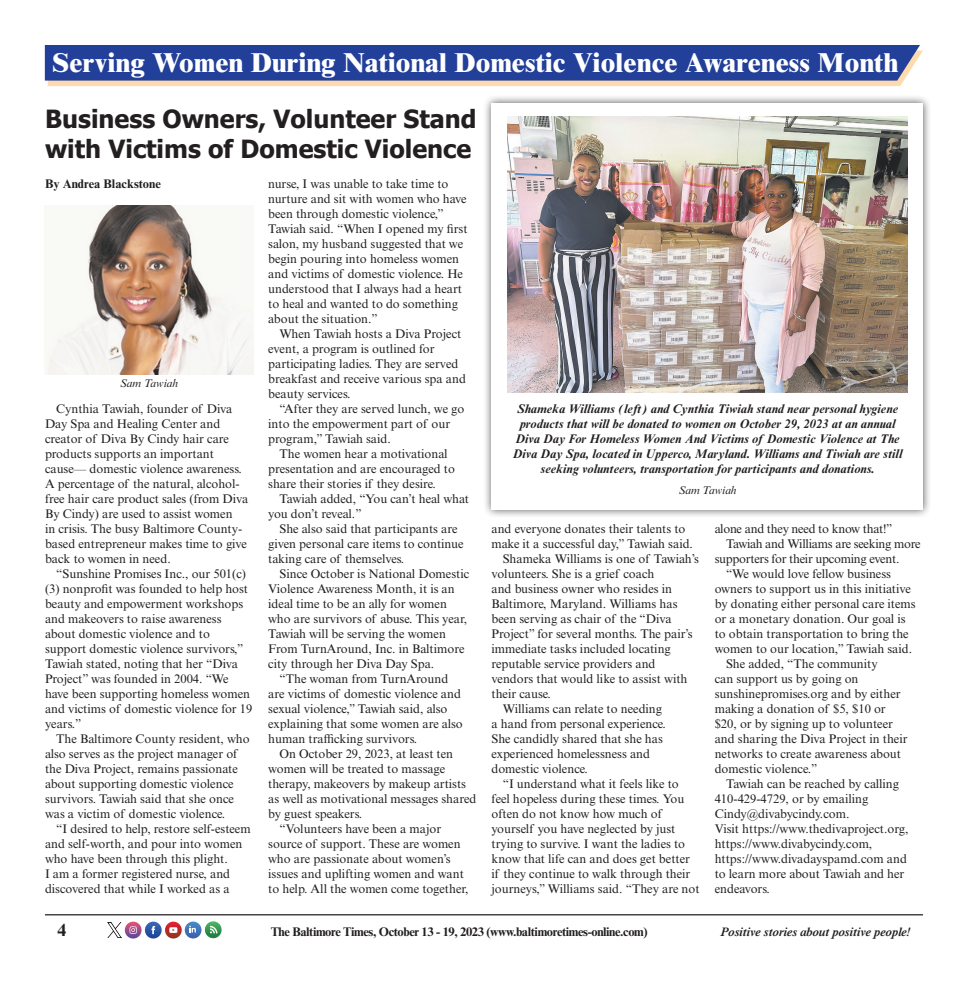
<style>
.page{position:relative;width:968px;height:990px;background:#fff}
.page>*{position:absolute;margin:0;border:0;box-sizing:border-box;transform-origin:0 0}
.Kicker{font:800 27.5px "Times NRMT Std";color:#fff}
.t1{font:700 25px/30px "Tahoma";color:#231f20}
.t2{font:700 17.5px "Times NRMT Std";color:#231f20}
.Body{font:12.5px/15px "Times NRMT Std";color:#231f20}
.t3{font:italic 700 12.5px/15px "Times NRMT Std";color:#231f20;text-align:center}
.Body-2{font:12.5px/15px "Times NRMT Std";letter-spacing:-.02em;color:#231f20}
.t4{font:700 12.5px "Times NRMT Std";letter-spacing:-.03em;color:#231f20}
.t5{font:italic 600 12.5px "Times NRMT Std";letter-spacing:-.03em;color:#231f20}
.t6{font:700 12.5px "Times NRMT Std";color:#231f20}
.Credit{font:italic 11.25px "Times NRMT Std";color:#231f20}
</style>
<div class="page">
<img style="left:205px;top:921px;width:17px;height:17px">
<svg style="left:210px;top:926px;width:7px;height:7px"></svg>
<img style="left:125px;top:922px;width:16px;height:17px">
<svg style="left:129px;top:926px;width:8px;height:8px"></svg>
<img style="left:145px;top:922px;width:17px;height:17px">
<svg style="left:151px;top:926px;width:4px;height:8px"></svg>
<img style="left:165px;top:922px;width:17px;height:17px">
<svg style="left:169px;top:927px;width:8px;height:6px"></svg>
<img style="left:185px;top:922px;width:16px;height:16px">
<svg style="left:189px;top:926px;width:7px;height:6px"></svg>
<img style="left:108px;top:923px;width:13px;height:14px">
<hr style="left:45px;top:914px;width:877px;height:1px;background:#231f20">
<svg style="left:45px;top:45px;width:877px;height:41px;background:#41559c"></svg>
<div style="left:482px;top:94px;width:449px;height:424px;background:#231f20;opacity:.75"></div>
<div style="left:491px;top:103px;width:431px;height:406px;background:#fff"></div>
<img style="left:507px;top:116px;width:400px;height:276px">
<img style="left:46px;top:205px;width:207px;height:170px">
<p class="Kicker" style="left:52px;top:46px;width:847px">Serving Women During National Domestic Violence Awareness Month</p>
<p class="t1" style="left:45px;top:102px;width:433px">Business Owners, Volunteer Stand with Victims of Domestic Violence</p>
<p class="t6" style="left:45px;top:176px;width:117px">By Andrea Blackstone</p>
<p class="Credit" style="left:120px;top:376px;width:59px">Sam Tawiah</p>
<p class="Body" style="left:45px;top:402px;width:205px;text-indent:11px">Cynthia Tawiah, founder of Diva Day Spa and Healing Center and creator of Diva By Cindy hair care products supports an important cause— domestic violence awareness.<br>A percentage of the natural, alcohol&shy;free hair care product sales (from Diva By Cindy) are used to assist women<br>in crisis. The busy Baltimore County&shy;based entrepreneur makes time to give back to women in need.</p>
<p class="Body" style="left:45px;top:567px;width:209px;text-indent:11px">“Sunshine Promises Inc., our 501(c) (3) nonprofit was founded to help host beauty and empowerment workshops and makeovers to raise awareness about domestic violence and to support domestic violence survivors,” Tawiah stated, noting that her “Diva Project” was founded in 2004. “We have been supporting homeless women and victims of domestic violence for 19 years.”</p>
<p class="Body" style="left:45px;top:732px;width:206px;text-indent:11px">The Baltimore County resident, who also serves as the project manager of the Diva Project, remains passionate about supporting domestic violence survivors. Tawiah said that she once was a victim of domestic violence.</p>
<p class="Body" style="left:45px;top:822px;width:207px;text-indent:11px">“I desired to help, restore self-esteem and self-worth, and pour into women who have been through this plight.<br>I am a former registered nurse, and discovered that while I worked as a</p>
<p class="Body" style="left:268px;top:177px;width:201px">nurse, I was unable to take time to nurture and sit with women who have been through domestic violence,” Tawiah said. “When I opened my first salon, my husband suggested that we begin pouring into homeless women and victims of domestic violence. He understood that I always had a heart to heal and wanted to do something about the situation.”</p>
<p class="Body" style="left:268px;top:327px;width:199px;text-indent:11px">When Tawiah hosts a Diva Project event, a program is outlined for participating ladies. They are served breakfast and receive various spa and beauty services.</p>
<p class="Body" style="left:268px;top:402px;width:198px;text-indent:11px">“After they are served lunch, we go into the empowerment part of our program,” Tawiah said.</p>
<p class="Body" style="left:268px;top:447px;width:188px;text-indent:11px">The women hear a motivational presentation and are encouraged to share their stories if they desire.</p>
<p class="Body" style="left:268px;top:492px;width:202px;text-indent:11px">Tawiah added, “You can’t heal what you don’t reveal.”</p>
<p class="Body" style="left:268px;top:522px;width:197px;text-indent:11px">She also said that participants are given personal care items to continue taking care of themselves.</p>
<p class="Body" style="left:268px;top:567px;width:202px;text-indent:11px">Since October is National Domestic Violence Awareness Month, it is an ideal time to be an ally for women who are survivors of abuse. This year, Tawiah will be serving the women From TurnAround, Inc. in Baltimore city through her Diva Day Spa.</p>
<p class="Body" style="left:268px;top:672px;width:196px;text-indent:11px">“The woman from TurnAround are victims of domestic violence and sexual violence,” Tawiah said, also explaining that some women are also human trafficking survivors.</p>
<p class="Body" style="left:268px;top:747px;width:210px;text-indent:11px">On October 29, 2023, at least ten women will be treated to massage therapy, makeovers by makeup artists as well as motivational messages shared by guest speakers.</p>
<p class="Body" style="left:268px;top:822px;width:202px;text-indent:11px">“Volunteers have been a major source of support. These are women who are passionate about women’s issues and uplifting women and want to help. All the women come together,</p>
<p class="t3" style="left:513px;top:401px;width:391px">Shameka Williams (left) and Cynthia Tiwiah stand near personal hygiene products that will be donated to women on October 29, 2023 at an annual Diva Day For Homeless Women And Victims of Domestic Violence at The Diva Day Spa, located in Upperco, Maryland. Williams and Tiwiah are still seeking volunteers, transportation for participants and donations.</p>
<p class="Credit" style="left:678px;top:484px;width:59px">Sam Tawiah</p>
<p class="Body" style="left:491px;top:522px;width:203px">and everyone donates their talents to make it a successful day,” Tawiah said.</p>
<p class="Body" style="left:491px;top:552px;width:209px;text-indent:11px">Shameka Williams is one of Tawiah’s volunteers. She is a grief coach<br>and business owner who resides in<br>Baltimore, Maryland. Williams has been serving as chair of the “Diva<br>Project” for several months. The pair’s immediate tasks included locating reputable service providers and vendors that would like to assist with their cause.</p>
<p class="Body" style="left:491px;top:702px;width:176px;text-indent:11px">Williams can relate to needing a hand from personal experience.<br>She candidly shared that she has experienced homelessness and domestic violence.</p>
<p class="Body" style="left:491px;top:777px;width:209px;text-indent:11px">“I understand what it feels like to feel hopeless during these times. You often do not know how much of yourself you have neglected by just trying to survive. I want the ladies to know that life can and does get better if they continue to walk through their journeys,” Williams said. “They are not</p>
<p class="Body-2" style="left:714px;top:522px;width:179px">alone and they need to know that!”</p>
<p class="Body-2" style="left:714px;top:537px;width:207px;text-indent:11px">Tawiah and Williams are seeking more supporters for their upcoming event.</p>
<p class="Body" style="left:714px;top:567px;width:202px;text-indent:11px">“We would love fellow business owners to support us in this initiative by donating either personal care items or a monetary donation. Our goal is to obtain transportation to bring the women to our location,” Tawiah said.</p>
<p class="Body" style="left:714px;top:657px;width:194px;text-indent:11px">She added, “The community<br>can support us by going on sunshinepromises.org and by either making a donation of $5, $10 or $20, or by signing up to volunteer and sharing the Diva Project in their networks to create awareness about domestic violence.”</p>
<p class="Body" style="left:714px;top:777px;width:195px;text-indent:11px">Tawiah can be reached by calling<br>410-429-4729, or by emailing<br>Cindy@divabycindy.com.<br>Visit https://www.thedivaproject.org, https://www.divabycindy.com, https://www.divadayspamd.com and to learn more about Tawiah and her endeavors.</p>
<p class="t2" style="left:58px;top:919px;width:10px">4</p>
<p class="t4" style="left:271px;top:924px;width:378px">The Baltimore Times, October 13 - 19, 2023 (www.baltimoretimes-online.com)</p>
<p class="t5" style="left:719px;top:925px;width:192px">Positive stories about positive people!</p>
</div>
